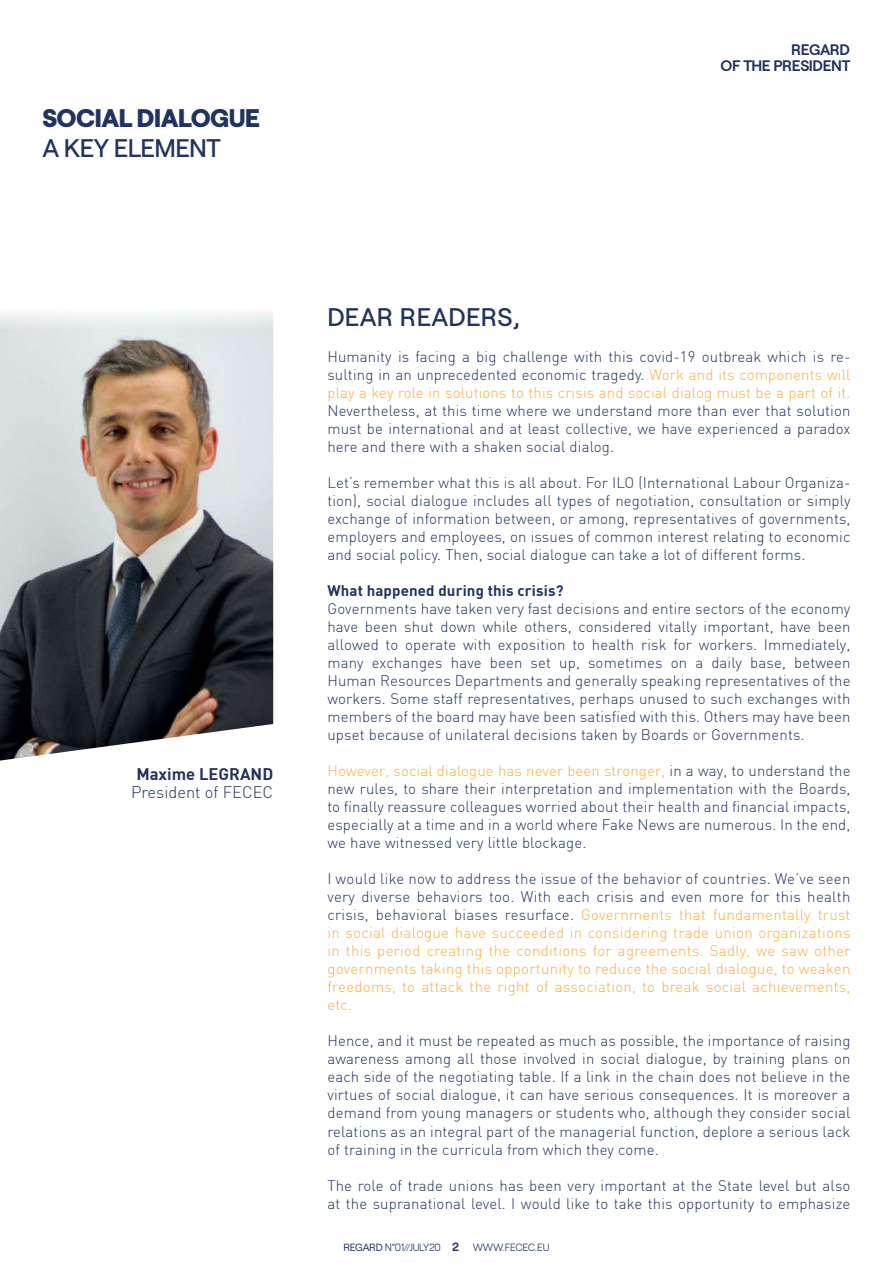
<style>
.page{position:relative;width:893px;height:1263px;background:#fff}
.page>*{position:absolute;margin:0;border:0;box-sizing:border-box;transform-origin:0 0}
.t1{font:800 25.5px "Roobert";letter-spacing:-.025em;color:#21335e}
.t2{font:500 25.5px "Roobert";letter-spacing:-.005em;color:#21335e}
.t3{font:500 25.5px "Roobert";letter-spacing:-.025em;color:#21335e}
.t4{font:300 16.5px "DIN";color:#21335e}
.t5{font:700 16.5px "DIN";color:#21335e}
.t6{font:600 15.3px/16.2px "Roobert";letter-spacing:-.025em;color:#21335e;text-align:right}
.t7{font:300 15px/18px "DIN";letter-spacing:.01em;color:#21335e;text-align:justify}
.t8{font:300 15px/18px "DIN";letter-spacing:.02em;color:#fbaf3f;text-align:justify}
.t9{font:700 15px "DIN";letter-spacing:.01em;color:#21335e}
.t10{font:300 10.5px "Roobert";letter-spacing:-.025em;color:#21335e}
.s1{color:#fbaf3f}
.s2{color:#21335e}
.s3{font-weight:400}
.s4{font-weight:600;font-size:12px}
</style>
<div class="page">
<img style="left:0;top:313px;width:273px;height:448px">
<h1 class="t1" style="left:43px;top:106px;width:219px">SOCIAL DIALOGUE</h1>
<h1 class="t3" style="left:43px;top:137px;width:180px">A KEY ELEMENT</h1>
<p class="t6" style="left:721px;top:42px;width:131px">REGARD<br>OF THE PRESIDENT</p>
<p class="t5" style="left:136px;top:766px;width:138px">Maxime LEGRAND</p>
<p class="t4" style="left:131px;top:785px;width:144px">President of FECEC</p>
<h1 class="t2" style="left:327px;top:306px;width:194px">DEAR READERS,</h1>
<p class="t7" style="left:327px;top:349px;width:525px">Humanity is facing a big challenge with this covid-19 outbreak which is re&shy;sulting in an unprecedented economic tragedy. <span class="s1">Work and its components will play a key role in solutions to this crisis and social dialog must be a part of it.</span></p>
<p class="t7" style="left:327px;top:403px;width:525px">Nevertheless, at this time where we understand more than ever that solution must be international and at least collective, we have experienced a paradox here and there with a shaken social dialog.</p>
<p class="t7" style="left:327px;top:475px;width:525px">Let’s remember what this is all about. For ILO (International Labour Organiza&shy;tion), social dialogue includes all types of negotiation, consultation or simply exchange of information between, or among, representatives of governments, employers and employees, on issues of common interest relating to economic and social policy. Then, social dialogue can take a lot of different forms.</p>
<p class="t9" style="left:327px;top:584px;width:238px">What happened during this crisis?</p>
<p class="t7" style="left:327px;top:601px;width:525px">Governments have taken very fast decisions and entire sectors of the economy have been shut down while others, considered vitally important, have been allowed to operate with exposition to health risk for workers. Immediately, many exchanges have been set up, sometimes on a daily base, between Human Resources Departments and generally speaking representatives of the workers. Some staff representatives, perhaps unused to such exchanges with members of the board may have been satisfied with this. Others may have been upset because of unilateral decisions taken by Boards or Governments.</p>
<p class="t7" style="left:327px;top:763px;width:525px"><span class="s1">However, social dialogue has never been stronger,</span> in a way, to understand the new rules, to share their interpretation and implementation with the Boards, to finally reassure colleagues worried about their health and financial impacts, especially at a time and in a world where Fake News are numerous. In the end, we have witnessed very little blockage.</p>
<p class="t8" style="left:327px;top:871px;width:525px"><span class="s2">I would like now to address the issue of the behavior of countries. We’ve seen very diverse behaviors too. With each crisis and even more for this health crisis, behavioral biases resurface.</span> Governments that fundamentally trust in social dialogue have succeeded in considering trade union organizations in this period creating the conditions for agreements. Sadly, we saw other governments taking this opportunity to reduce the social dialogue, to weaken freedoms, to attack the right of association, to break social achievements, etc.</p>
<p class="t7" style="left:327px;top:1033px;width:525px">Hence, and it must be repeated as much as possible, the importance of raising awareness among all those involved in social dialogue, by training plans on each side of the negotiating table. If a link in the chain does not believe in the virtues of social dialogue, it can have serious consequences. It is moreover a demand from young managers or students who, although they consider social relations as an integral part of the managerial function, deplore a serious lack of training in the curricula from which they come.</p>
<p class="t7" style="left:327px;top:1177px;width:525px">The role of trade unions has been very important at the State level but also at the supranational level. I would like to take this opportunity to emphasize</p>
<p class="t10" style="left:343px;top:1242px;width:208px"><span class="s3">REGARD</span> N°01//JULY20 <span class="s4">2</span> WWW.FECEC.EU</p>
</div>
